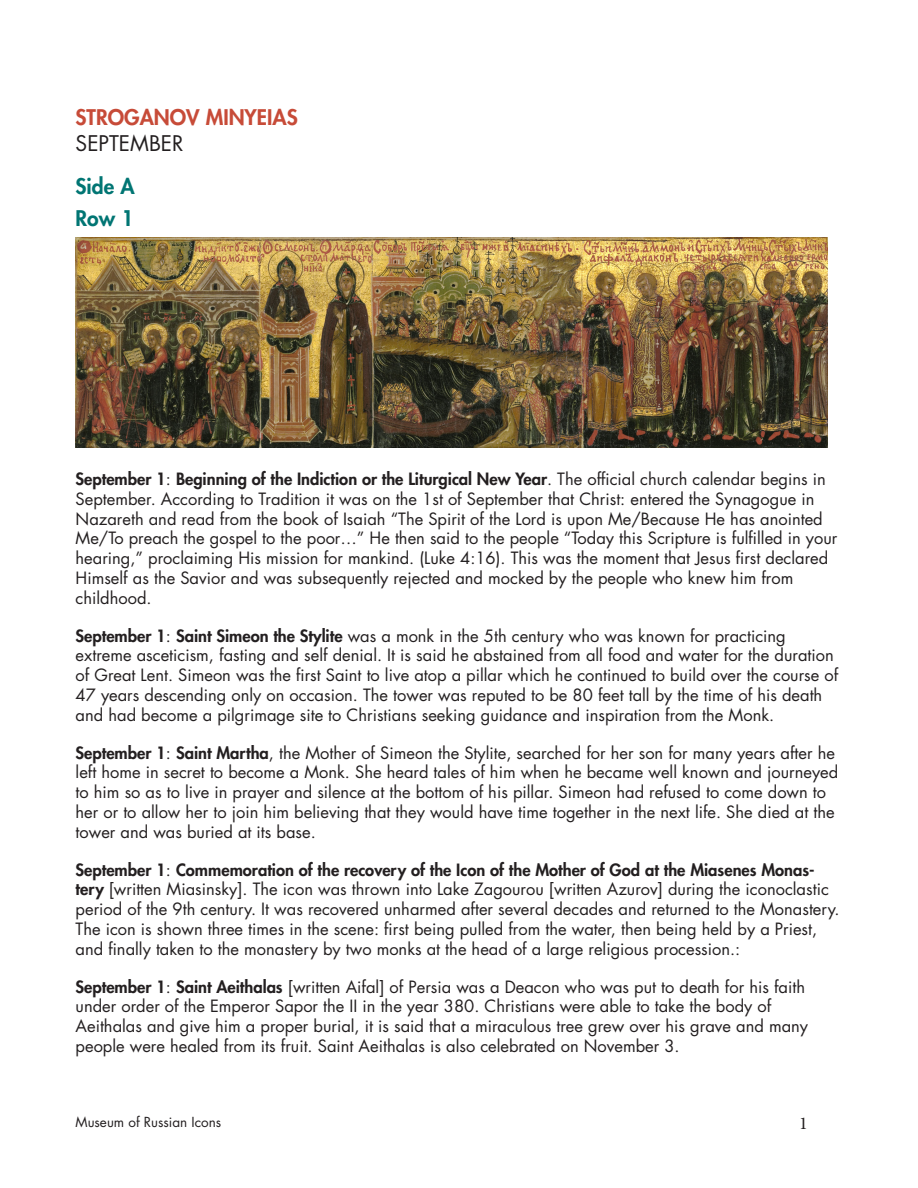
<style>
.page{position:relative;width:918px;height:1188px;background:#fff}
.page>*{position:absolute;margin:0;border:0;box-sizing:border-box;transform-origin:0 0}
.text{font:800 21px/25.2px "Futura Std";color:#c74b38}
.Side{font:800 21px "Futura Std";color:#007573}
.t1{font:18px "Minion Pro";color:#231f20}
.text-2{font:16.5px/19.8px "Futura Std";color:#231f20}
.text-3{font:13.5px "Futura Std";color:#231f20}
.s1{font-weight:400;color:#231f20}
.s2{font-weight:800}
</style>
<div class="page">
<img style="left:76px;top:237px;width:751px;height:210px">
<p class="text" style="left:76px;top:105px;width:224px">STROGANOV MINYEIAS<br><span class="s1">SEPTEMBER</span></p>
<p class="Side" style="left:76px;top:173px;width:61px">Side A</p>
<p class="Side" style="left:76px;top:205px;width:59px">Row 1</p>
<p class="text-2" style="left:76px;top:469px;width:763px"><span class="s2">September 1</span>: <span class="s2">Beginning of the Indiction or the Liturgical New Year</span>. The official church calendar begins in September. According to Tradition it was on the 1st of September that Christ: entered the Synagogue in Nazareth and read from the book of Isaiah “The Spirit of the Lord is upon Me/Because He has anointed Me/To preach the gospel to the poor…” He then said to the people “Today this Scripture is fulfilled in your hearing,” proclaiming His mission for mankind. (Luke 4:16). This was the moment that Jesus first declared Himself as the Savior and was subsequently rejected and mocked by the people who knew him from childhood.</p>
<p class="text-2" style="left:76px;top:626px;width:764px"><span class="s2">September 1</span>: <span class="s2">Saint Simeon the Stylite</span> was a monk in the 5th century who was known for practicing extreme asceticism, fasting and self denial. It is said he abstained from all food and water for the duration of Great Lent. Simeon was the first Saint to live atop a pillar which he continued to build over the course of 47 years descending only on occasion. The tower was reputed to be 80 feet tall by the time of his death and had become a pilgrimage site to Christians seeking guidance and inspiration from the Monk.</p>
<p class="text-2" style="left:76px;top:743px;width:764px"><span class="s2">September 1</span>: <span class="s2">Saint Martha</span>, the Mother of Simeon the Stylite, searched for her son for many years after he left home in secret to become a Monk. She heard tales of him when he became well known and journeyed to him so as to live in prayer and silence at the bottom of his pillar. Simeon had refused to come down to her or to allow her to join him believing that they would have time together in the next life. She died at the tower and was buried at its base.</p>
<p class="text-2" style="left:76px;top:860px;width:766px"><span class="s2">September 1</span>: <span class="s2">Commemoration of the recovery of the Icon of the Mother of God at the Miasenes Monas&shy;tery</span> [written Miasinsky]. The icon was thrown into Lake Zagourou [written Azurov] during the iconoclastic period of the 9th century. It was recovered unharmed after several decades and returned to the Monastery.<br>The icon is shown three times in the scene: first being pulled from the water, then being held by a Priest, and finally taken to the monastery by two monks at the head of a large religious procession.:</p>
<p class="text-2" style="left:76px;top:977px;width:734px"><span class="s2">September 1</span>: <span class="s2">Saint Aeithalas</span> [written Aifal] of Persia was a Deacon who was put to death for his faith under order of the Emperor Sapor the II in the year 380. Christians were able to take the body of Aeithalas and give him a proper burial, it is said that a miraculous tree grew over his grave and many people were healed from its fruit. Saint Aeithalas is also celebrated on November 3.</p>
<p class="text-3" style="left:76px;top:1114px;width:147px">Museum of Russian Icons</p>
<p class="t1" style="left:799px;top:1111px;width:10px">1</p>
</div>
